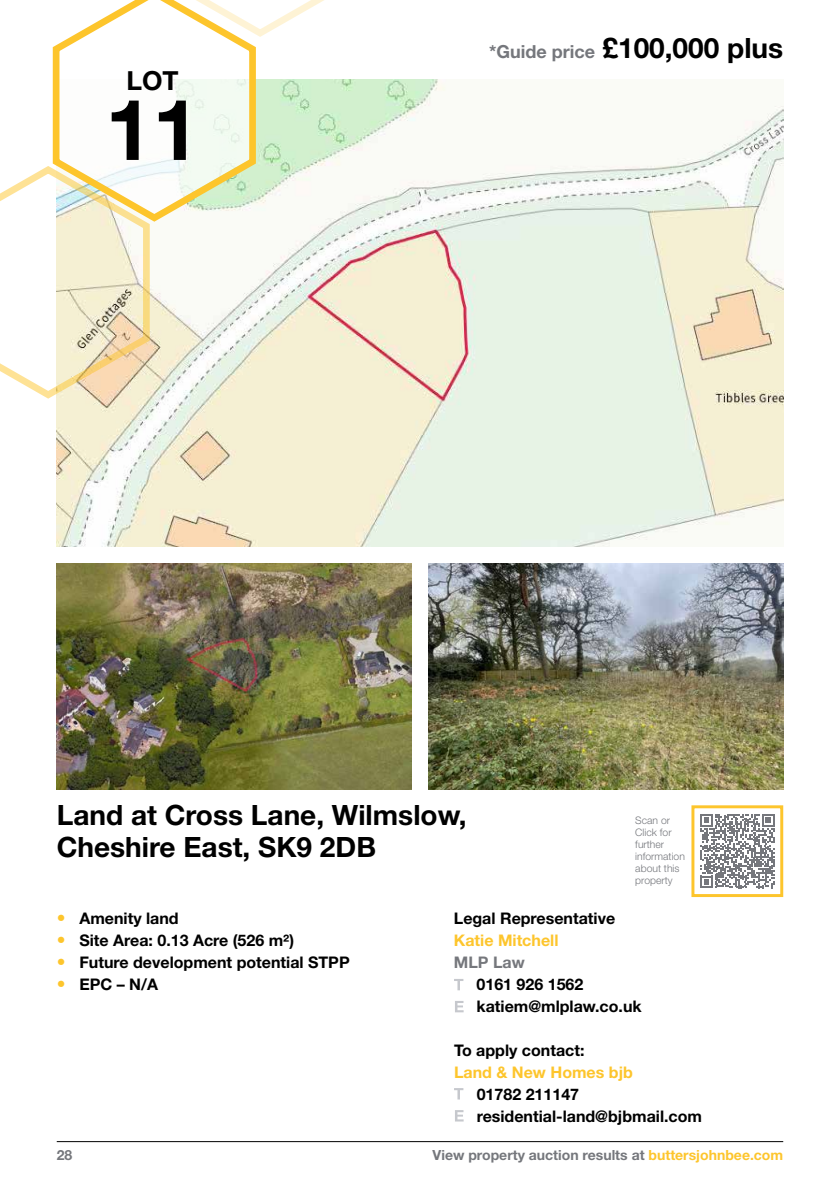
<style>
.page{position:relative;width:840px;height:1191px;background:#fff}
.page>*{position:absolute;margin:0;border:0;box-sizing:border-box;transform-origin:0 0}
.t1{font:700 84.8px "Helvetica Neue LT Std";color:#000}
.t2{font:700 28px/32px "Helvetica Neue LT Std";color:#000}
.t3{font:700 26.2px "Helvetica Neue LT Std";color:#000}
.t4{font:700 16px/22px "Helvetica Neue LT Std";color:#000}
.t5{font:700 16px "Helvetica Neue LT Std";color:#fdc52c}
.t6{font:700 16px "Helvetica Neue LT Std";color:#75777c}
.t7{font:700 14px "Helvetica Neue LT Std";color:#75777c}
.t8{font:300 10.4px/12px "Helvetica Neue LT Std";color:#75777c}
.s1{font-size:18px;color:#75777c}
.s2{font-family:"Helvetica Neue";font-weight:300;font-size:17.6px;color:#fdc52c}
.s3{color:#fdc52c}
</style>
<div class="page">
<svg style="left:455px;top:1110px;width:8px;height:11px"></svg>
<svg style="left:454px;top:1088px;width:9px;height:11px"></svg>
<svg style="left:455px;top:1001px;width:8px;height:11px"></svg>
<svg style="left:454px;top:979px;width:9px;height:11px"></svg>
<hr style="left:57px;top:1141px;width:725px;height:1px;background:#000">
<img style="left:57px;top:79px;width:725px;height:468px">
<img style="left:57px;top:564px;width:354px;height:225px">
<img style="left:428px;top:564px;width:354px;height:225px">
<svg style="left:52px;top:0;width:207px;height:225px"></svg>
<svg style="left:0;top:164px;width:152px;height:237px"></svg>
<svg style="left:156px;top:0;width:168px;height:39px"></svg>
<svg style="left:700px;top:814px;width:74px;height:74px"></svg>
<div style="left:691px;top:805px;width:91px;height:92px;border:3px solid #fdc52c"></div>
<h3 class="t3" style="left:126px;top:64px;width:54px">LOT</h3>
<h1 class="t1" style="left:105px;top:77px;width:96px">11</h1>
<h2 class="t2" style="left:489px;top:31px;width:295px"><span class="s1">*Guide price</span> £100,000 plus</h2>
<h2 class="t2" style="left:57px;top:798px;width:411px">Land at Cross Lane, Wilmslow,<br>Cheshire East, SK9 2DB</h2>
<p class="t8" style="left:635px;top:814px;width:51px">Scan or<br>Click for further information about this property</p>
<p class="t4" style="left:57px;top:907px;width:123px"><span class="s2">•</span> Amenity land</p>
<p class="t4" style="left:57px;top:929px;width:239px"><span class="s2">•</span> Site Area: 0.13 Acre (526 m²)</p>
<p class="t4" style="left:57px;top:951px;width:294px"><span class="s2">•</span> Future development potential STPP</p>
<p class="t4" style="left:57px;top:973px;width:103px"><span class="s2">•</span> EPC – N/A</p>
<p class="t4" style="left:453px;top:907px;width:163px">Legal Representative</p>
<p class="t5" style="left:453px;top:930px;width:106px">Katie Mitchell</p>
<p class="t6" style="left:453px;top:952px;width:72px">MLP Law</p>
<p class="t4" style="left:476px;top:973px;width:166px">0161 926 1562 katiem@mlplaw.co.uk</p>
<p class="t4" style="left:454px;top:1038px;width:132px">To apply contact:</p>
<p class="t5" style="left:454px;top:1062px;width:180px">Land &amp; New Homes bjb</p>
<p class="t4" style="left:476px;top:1082px;width:227px">01782 211147 residential-land@bjbmail.com</p>
<p class="t7" style="left:57px;top:1146px;width:17px">28</p>
<p class="t7" style="left:432px;top:1146px;width:352px">View property auction results at <span class="s3">buttersjohnbee.com</span></p>
</div>
